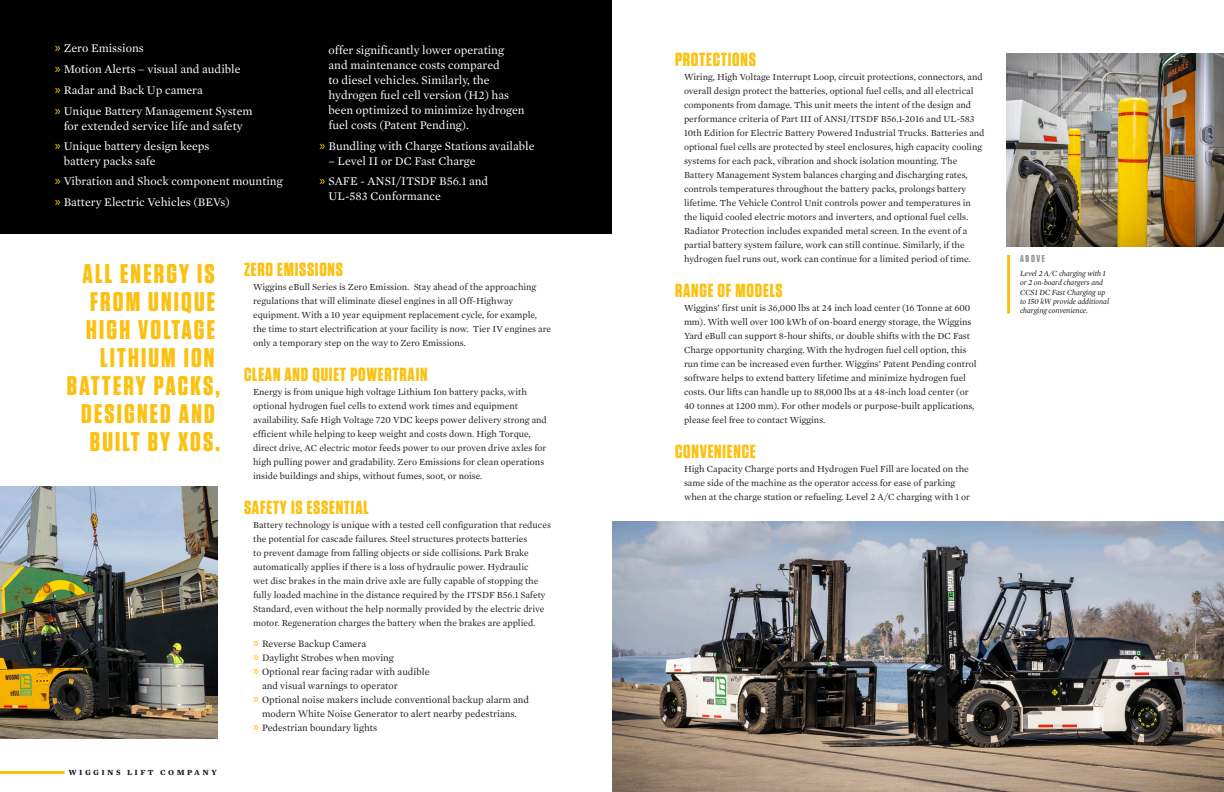
<style>
.page{position:relative;width:1224px;height:792px;background:#fff}
.page>*{position:absolute;margin:0;border:0;box-sizing:border-box;transform-origin:0 0}
.WLC_Pull_Quote_Right{font:700 27px/28px "Tungsten";letter-spacing:.08em;color:#fbc112;text-align:right}
.WLC_Header_2{font:700 19px "Tungsten";letter-spacing:.04em;color:#fbc112}
.t1{font:12px/15px "Mercury Text G1";color:#fff}
.t2{font:10px/14px "Mercury Text G1";color:#231f20}
.WLC_Caption_Header_L{font:700 10px "Tungsten";letter-spacing:.16em;color:#939598}
.WLC_Primary_Body{font:9.5px/14px "Mercury Text G1";color:#231f20}
.WLC_Caption_Left{font:italic 8px/9.3px "Mercury Display";color:#231f20}
.t3{font:700 8px "Mercury Text G3";letter-spacing:.3em;color:#231f20}
.s1{font-family:"Myriad Pro";font-size:14px;color:#fbc112}
</style>
<div class="page">
<hr style="left:0;top:771px;width:65px;height:3px;background:#fbc112">
<img style="left:612px;top:521px;width:612px;height:271px">
<div style="left:0;top:0;width:612px;height:233px;background:#010101"></div>
<img style="left:0;top:487px;width:217px;height:252px">
<hr style="left:1007px;top:255px;width:3px;height:59px;background:#fbc112">
<img style="left:1007px;top:53px;width:217px;height:194px">
<p class="t1" style="left:55px;top:41px;width:91px"><span class="s1">»</span> Zero Emissions</p>
<p class="t1" style="left:55px;top:62px;width:187px"><span class="s1">»</span> Motion Alerts – visual and audible</p>
<p class="t1" style="left:55px;top:83px;width:150px"><span class="s1">»</span> Radar and Back Up camera</p>
<p class="t1" style="left:55px;top:104px;width:199px;text-align:center"><span class="s1">»</span> Unique Battery Management System for extended service life and safety</p>
<p class="t1" style="left:64px;top:139px;width:147px;text-indent:-9px"><span class="s1">»</span> Unique battery design keeps battery packs safe</p>
<p class="t1" style="left:55px;top:174px;width:230px"><span class="s1">»</span> Vibration and Shock component mounting</p>
<p class="t1" style="left:55px;top:195px;width:176px"><span class="s1">»</span> Battery Electric Vehicles (BEVs)</p>
<p class="t1" style="left:328px;top:42px;width:198px">offer significantly lower operating and maintenance costs compared<br>to diesel vehicles. Similarly, the hydrogen fuel cell version (H2) has been optimized to minimize hydrogen fuel costs (Patent Pending).</p>
<p class="t1" style="left:320px;top:139px;width:216px"><span class="s1">»</span> Bundling with Charge Stations available</p>
<p class="t1" style="left:328px;top:154px;width:149px">– Level II or DC Fast Charge</p>
<p class="t1" style="left:328px;top:174px;width:161px;text-indent:-9px"><span class="s1">»</span> SAFE - ANSI/ITSDF B56.1 and<br>UL-583 Conformance</p>
<p class="WLC_Pull_Quote_Right" style="left:67px;top:260px;width:154px">ALL ENERGY IS<br>FROM UNIQUE<br>HIGH VOLTAGE<br>LITHIUM ION<br>BATTERY PACKS,<br>DESIGNED AND<br>BUILT BY XOS.</p>
<p class="t3" style="left:69px;top:767px;width:150px">WIGGINS LIFT COMPANY</p>
<p class="WLC_Header_2" style="left:244px;top:259px;width:100px">ZERO EMISSIONS</p>
<p class="WLC_Primary_Body" style="left:253px;top:280px;width:300px">Wiggins eBull Series is Zero Emission. Stay ahead of the approaching regulations that will eliminate diesel engines in all Off-Highway equipment. With a 10 year equipment replacement cycle, for example, the time to start electrification at your facility is now. Tier IV engines are only a temporary step on the way to Zero Emissions.</p>
<p class="WLC_Header_2" style="left:244px;top:364px;width:185px">CLEAN AND QUIET POWERTRAIN</p>
<p class="WLC_Primary_Body" style="left:253px;top:385px;width:295px">Energy is from unique high voltage Lithium Ion battery packs, with optional hydrogen fuel cells to extend work times and equipment availability. Safe High Voltage 720 VDC keeps power delivery strong and efficient while helping to keep weight and costs down. High Torque, direct drive, AC electric motor feeds power to our proven drive axles for high pulling power and gradability. Zero Emissions for clean operations inside buildings and ships, without fumes, soot, or noise.</p>
<p class="WLC_Header_2" style="left:244px;top:497px;width:126px">SAFETY IS ESSENTIAL</p>
<p class="WLC_Primary_Body" style="left:253px;top:518px;width:299px">Battery technology is unique with a tested cell configuration that reduces the potential for cascade failures. Steel structures protects batteries<br>to prevent damage from falling objects or side collisions. Park Brake automatically applies if there is a loss of hydraulic power. Hydraulic<br>wet disc brakes in the main drive axle are fully capable of stopping the fully loaded machine in the distance required by the ITSDF B56.1 Safety Standard, even without the help normally provided by the electric drive motor. Regeneration charges the battery when the brakes are applied.</p>
<p class="t2" style="left:253px;top:637px;width:115px"><span class="s1">»</span> Reverse Backup Camera</p>
<p class="t2" style="left:253px;top:651px;width:142px"><span class="s1">»</span> Daylight Strobes when moving</p>
<p class="t2" style="left:262px;top:665px;width:169px;text-indent:-9px"><span class="s1">»</span> Optional rear facing radar with audible and visual warnings to operator</p>
<p class="t2" style="left:253px;top:693px;width:278px;text-align:center"><span class="s1">»</span> Optional noise makers include conventional backup alarm and modern White Noise Generator to alert nearby pedestrians.</p>
<p class="t2" style="left:253px;top:721px;width:126px"><span class="s1">»</span> Pedestrian boundary lights</p>
<p class="WLC_Header_2" style="left:675px;top:49px;width:82px">PROTECTIONS</p>
<p class="WLC_Primary_Body" style="left:684px;top:70px;width:302px">Wiring, High Voltage Interrupt Loop, circuit protections, connectors, and overall design protect the batteries, optional fuel cells, and all electrical components from damage. This unit meets the intent of the design and performance criteria of Part III of ANSI/ITSDF B56.1-2016 and UL-583<br>10th Edition for Electric Battery Powered Industrial Trucks. Batteries and optional fuel cells are protected by steel enclosures, high capacity cooling systems for each pack, vibration and shock isolation mounting. The Battery Management System balances charging and discharging rates, controls temperatures throughout the battery packs, prolongs battery lifetime. The Vehicle Control Unit controls power and temperatures in the liquid cooled electric motors and inverters, and optional fuel cells.<br>Radiator Protection includes expanded metal screen. In the event of a partial battery system failure, work can still continue. Similarly, if the hydrogen fuel runs out, work can continue for a limited period of time.</p>
<p class="WLC_Header_2" style="left:675px;top:280px;width:109px">RANGE OF MODELS</p>
<p class="WLC_Primary_Body" style="left:684px;top:301px;width:294px">Wiggins’ first unit is 36,000 lbs at 24 inch load center (16 Tonne at 600 mm). With well over 100 kWh of on-board energy storage, the Wiggins Yard eBull can support 8-hour shifts, or double shifts with the DC Fast Charge opportunity charging. With the hydrogen fuel cell option, this run time can be increased even further. Wiggins’ Patent Pending control software helps to extend battery lifetime and minimize hydrogen fuel costs. Our lifts can handle up to 88,000 lbs at a 48-inch load center (or 40 tonnes at 1200 mm). For other models or purpose-built applications, please feel free to contact Wiggins.</p>
<p class="WLC_Header_2" style="left:675px;top:441px;width:82px">CONVENIENCE</p>
<p class="WLC_Primary_Body" style="left:684px;top:462px;width:288px">High Capacity Charge ports and Hydrogen Fuel Fill are located on the same side of the machine as the operator access for ease of parking when at the charge station or refueling. Level 2 A/C charging with 1 or</p>
<p class="WLC_Caption_Header_L" style="left:1020px;top:253px;width:26px">ABOVE</p>
<p class="WLC_Caption_Left" style="left:1020px;top:269px;width:90px">Level 2 A/C charging with 1 or 2 on-board chargers and<br>CCS1 DC Fast Charging up to 150 kW provide additional charging convenience.</p>
</div>
